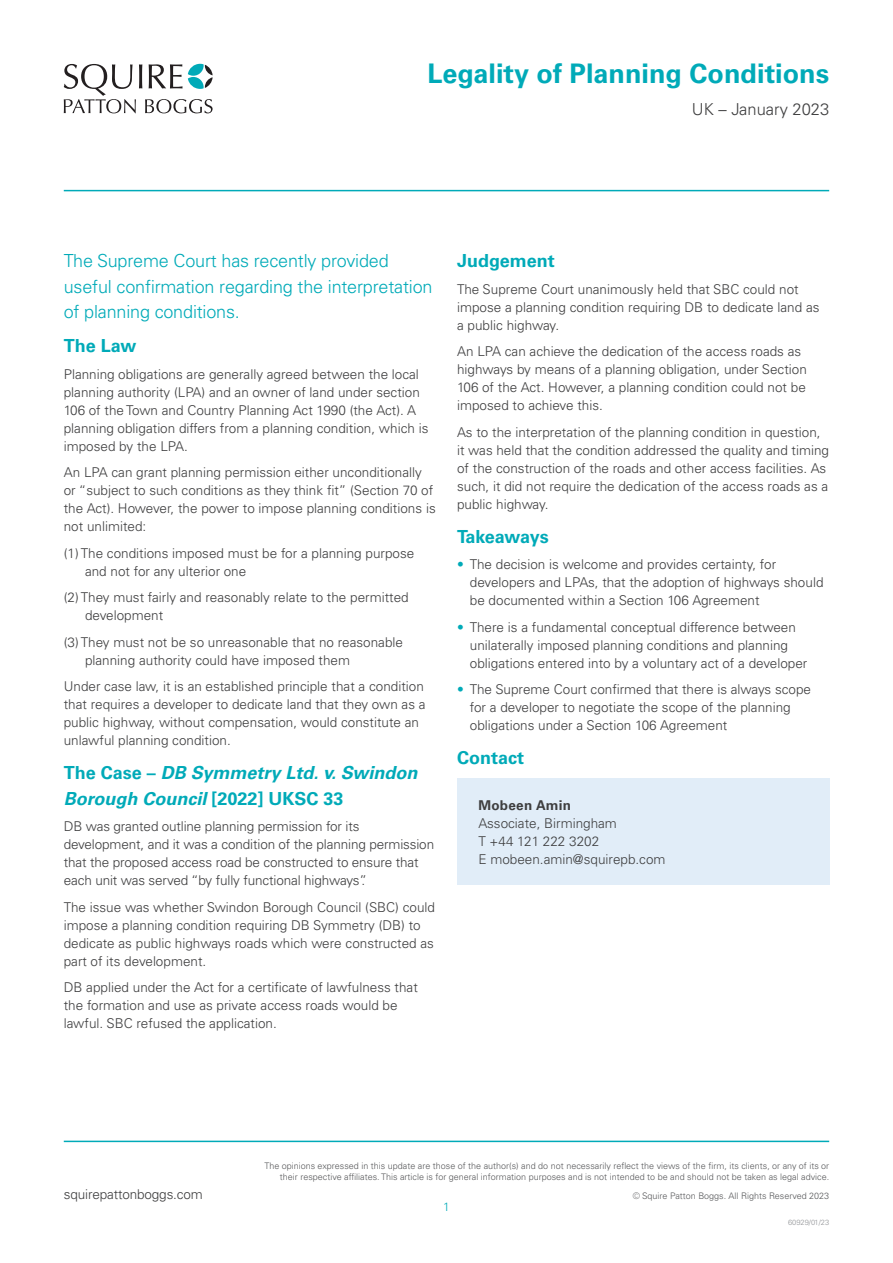
<style>
.page{position:relative;width:893px;height:1263px;background:#fff}
.page>*{position:absolute;margin:0;border:0;box-sizing:border-box;transform-origin:0 0}
.t1{font:700 27px "Univers LTCYR 65";color:#00aab8}
.t2{font:300 18px/25.5px "Univers LTCYR 45";letter-spacing:-.01em;color:#00aab8}
.t3{font:italic 700 18px/25.5px "Univers LTCYR 65";color:#00aab8}
.t4{font:700 18px "Univers LTCYR 65";color:#00aab8}
.t5{font:700 18px "Univers LTCYR 65";letter-spacing:-.02em;color:#00aab8}
.t6{font:300 16.5px "Univers LTCYR 45";color:#3e3e3f}
.t7{font:300 13.5px/18px "Univers LTCYR 45";color:#3e3e3f}
.t8{font:700 13.5px "Univers LTCYR 65";letter-spacing:.02em;color:#3e3e3f}
.t9{font:300 12px "Univers LTCYR 45";color:#00aab8}
.t10{font:300 9px/10.8px "Univers LTCYR 45";color:#57585a;text-align:right}
.t11{font:300 7.5px "Univers LTCYR 45";color:#939598}
.s1{font-style:normal}
.s2{color:#00aab8}
</style>
<div class="page">
<hr style="left:64px;top:190px;width:765px;height:1px;background:#00aab8">
<svg style="left:64px;top:64px;width:149px;height:49px"></svg>
<div style="left:457px;top:779px;width:372px;height:106px;background:#e1edf8"></div>
<hr style="left:64px;top:1140px;width:765px;height:2px;background:#00aab8">
<h1 class="t1" style="left:428px;top:55px;width:403px">Legality of Planning Conditions</h1>
<p class="t6" style="left:692px;top:98px;width:139px">UK – January 2023</p>
<h2 class="t2" style="left:64px;top:247px;width:370px">The Supreme Court has recently provided useful confirmation regarding the interpretation of planning conditions.</h2>
<h2 class="t4" style="left:64px;top:333px;width:74px">The Law</h2>
<p class="t7" style="left:64px;top:364px;width:366px">Planning obligations are generally agreed between the local planning authority (LPA) and an owner of land under section 106 of the Town and Country Planning Act 1990 (the Act). A planning obligation differs from a planning condition, which is imposed by the LPA.</p>
<p class="t7" style="left:64px;top:463px;width:373px">An LPA can grant planning permission either unconditionally or “subject to such conditions as they think fit” (Section 70 of the Act). However, the power to impose planning conditions is not unlimited:</p>
<p class="t7" style="left:85px;top:543px;width:331px;text-indent:-21px">(1) The conditions imposed must be for a planning purpose and not for any ulterior one</p>
<p class="t7" style="left:85px;top:588px;width:325px;text-indent:-21px">(2) They must fairly and reasonably relate to the permitted development</p>
<p class="t7" style="left:85px;top:632px;width:319px;text-indent:-21px">(3) They must not be so unreasonable that no reasonable planning authority could have imposed them</p>
<p class="t7" style="left:64px;top:677px;width:363px">Under case law, it is an established principle that a condition that requires a developer to dedicate land that they own as a public highway, without compensation, would constitute an unlawful planning condition.</p>
<h2 class="t3" style="left:64px;top:759px;width:355px"><span class="s1">The Case –</span> DB Symmetry Ltd. v. Swindon<br>Borough Council <span class="s1">[2022] UKSC 33</span></h2>
<p class="t7" style="left:64px;top:817px;width:372px">DB was granted outline planning permission for its development, and it was a condition of the planning permission that the proposed access road be constructed to ensure that each unit was served “by fully functional highways”.</p>
<p class="t7" style="left:64px;top:897px;width:373px">The issue was whether Swindon Borough Council (SBC) could impose a planning condition requiring DB Symmetry (DB) to dedicate as public highways roads which were constructed as part of its development.</p>
<p class="t7" style="left:64px;top:978px;width:356px">DB applied under the Act for a certificate of lawfulness that the formation and use as private access roads would be lawful. SBC refused the application.</p>
<h2 class="t4" style="left:457px;top:248px;width:99px">Judgement</h2>
<p class="t7" style="left:457px;top:279px;width:364px">The Supreme Court unanimously held that SBC could not impose a planning condition requiring DB to dedicate land as a public highway.</p>
<p class="t7" style="left:457px;top:342px;width:351px">An LPA can achieve the dedication of the access roads as highways by means of a planning obligation, under Section 106 of the Act. However, a planning condition could not be imposed to achieve this.</p>
<p class="t7" style="left:457px;top:422px;width:374px">As to the interpretation of the planning condition in question, it was held that the condition addressed the quality and timing of the construction of the roads and other access facilities. As such, it did not require the dedication of the access roads as a public highway.</p>
<h2 class="t5" style="left:457px;top:524px;width:93px">Takeaways</h2>
<p class="t7" style="left:470px;top:555px;width:355px;text-indent:-13px"><span class="s2">•</span> The decision is welcome and provides certainty, for developers and LPAs, that the adoption of highways should be documented within a Section 106 Agreement</p>
<p class="t7" style="left:470px;top:617px;width:339px;text-indent:-13px"><span class="s2">•</span> There is a fundamental conceptual difference between unilaterally imposed planning conditions and planning obligations entered into by a voluntary act of a developer</p>
<p class="t7" style="left:470px;top:680px;width:343px;text-indent:-13px"><span class="s2">•</span> The Supreme Court confirmed that there is always scope for a developer to negotiate the scope of the planning obligations under a Section 106 Agreement</p>
<h2 class="t4" style="left:457px;top:745px;width:69px">Contact</h2>
<p class="t8" style="left:478px;top:795px;width:94px">Mobeen Amin</p>
<p class="t7" style="left:478px;top:814px;width:189px">Associate, Birmingham<br>T +44 121 222 3202<br>E mobeen.amin@squirepb.com</p>
<p class="t7" style="left:64px;top:1185px;width:141px">squirepattonboggs.com</p>
<p class="t10" style="left:265px;top:1160px;width:566px">The opinions expressed in this update are those of the author(s) and do not necessarily reflect the views of the firm, its clients, or any of its or their respective affiliates. This article is for general information purposes and is not intended to be and should not be taken as legal advice.</p>
<p class="t10" style="left:633px;top:1190px;width:198px">© Squire Patton Boggs. All Rights Reserved 2023</p>
<p class="t11" style="left:788px;top:1217px;width:43px">60929/01/23</p>
<p class="t9" style="left:443px;top:1199px;width:8px">1</p>
</div>
